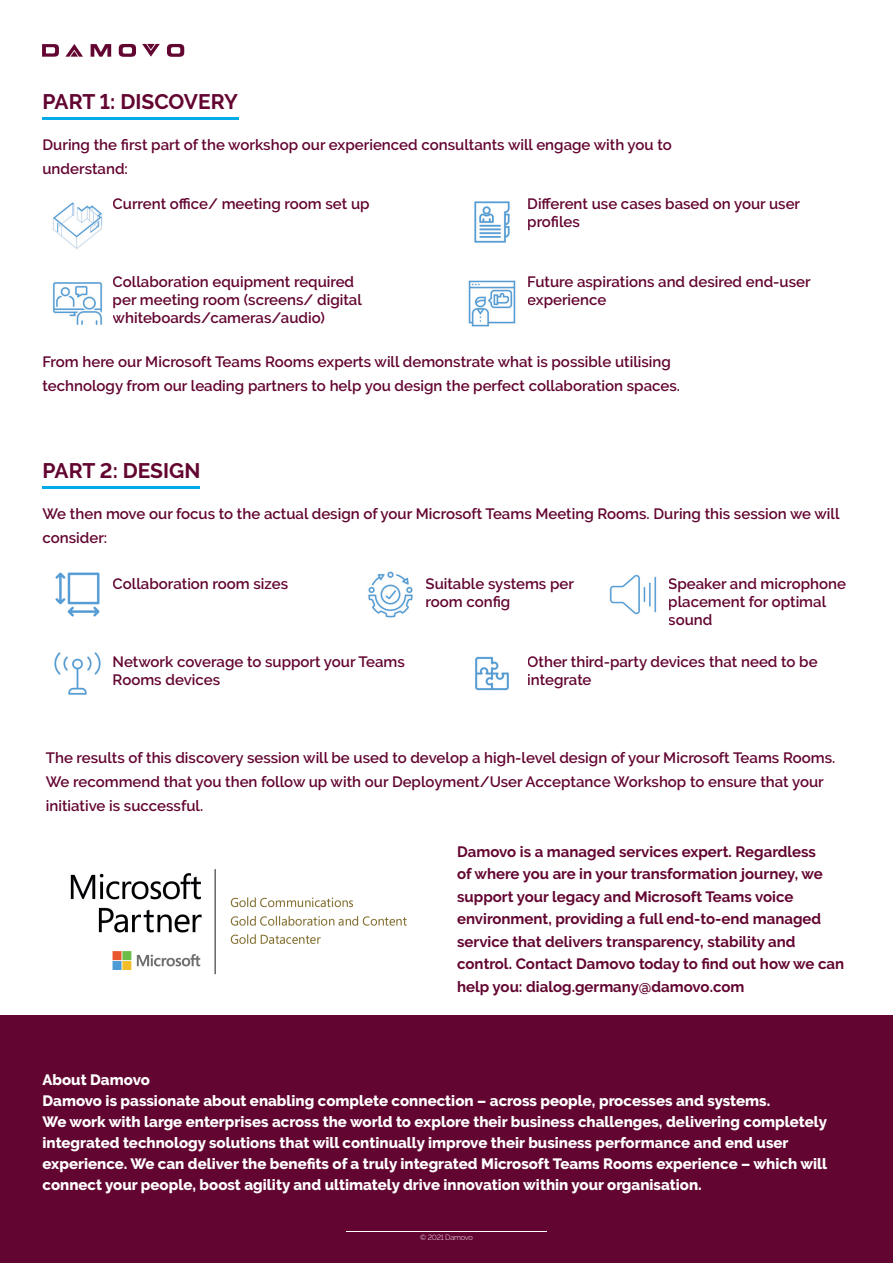
<style>
.page{position:relative;width:893px;height:1263px;background:#fff}
.page>*{position:absolute;margin:0;border:0;box-sizing:border-box;transform-origin:0 0}
.t1{font:700 21px "Raleway";color:#630531}
.t2{font:600 15px/18px "Raleway";color:#630531}
.t3{font:800 15px/21px "Raleway";color:#fff}
.t4{font:700 15px/22.5px "Raleway";color:#630531}
.t5{font:300 7.5px "Raleway";letter-spacing:-.03em;color:#fff}
</style>
<div class="page">
<div style="left:0;top:1015px;width:893px;height:248px;background:#630531"></div>
<svg style="left:42px;top:44px;width:17px;height:13px"></svg>
<svg style="left:91px;top:44px;width:20px;height:13px"></svg>
<svg style="left:119px;top:44px;width:17px;height:13px"></svg>
<svg style="left:167px;top:44px;width:17px;height:13px"></svg>
<svg style="left:65px;top:44px;width:18px;height:13px"></svg>
<svg style="left:142px;top:44px;width:18px;height:13px"></svg>
<hr style="left:43px;top:117px;width:196px;height:3px;background:#00abe7">
<hr style="left:43px;top:486px;width:157px;height:3px;background:#00abe7">
<img style="left:474px;top:201px;width:36px;height:42px">
<img style="left:368px;top:571px;width:45px;height:47px">
<img style="left:609px;top:574px;width:48px;height:41px">
<img style="left:468px;top:280px;width:48px;height:47px">
<img style="left:475px;top:656px;width:34px;height:35px">
<img style="left:52px;top:202px;width:51px;height:47px">
<img style="left:55px;top:572px;width:45px;height:45px">
<img style="left:54px;top:652px;width:47px;height:43px">
<img style="left:52px;top:282px;width:51px;height:43px">
<hr style="left:346px;top:1231px;width:201px;height:1px;background:#fff">
<img style="left:70px;top:869px;width:337px;height:106px">
<h1 class="t1" style="left:43px;top:89px;width:197px">PART 1: DISCOVERY</h1>
<p class="t2" style="left:43px;top:133px;width:631px;line-height:24px">During the first part of the workshop our experienced consultants will engage with you to understand:</p>
<p class="t2" style="left:113px;top:195px;width:258px">Current office/ meeting room set up</p>
<p class="t2" style="left:113px;top:273px;width:251px">Collaboration equipment required per meeting room (screens/ digital whiteboards/cameras/audio)</p>
<p class="t2" style="left:527px;top:195px;width:274px">Different use cases based on your user profiles</p>
<p class="t2" style="left:527px;top:273px;width:285px">Future aspirations and desired end-user experience</p>
<p class="t2" style="left:43px;top:350px;width:639px;line-height:24px">From here our Microsoft Teams Rooms experts will demonstrate what is possible utilising technology from our leading partners to help you design the perfect collaboration spaces.</p>
<h1 class="t1" style="left:43px;top:458px;width:159px">PART 2: DESIGN</h1>
<p class="t2" style="left:43px;top:502px;width:799px;line-height:24px">We then move our focus to the actual design of your Microsoft Teams Meeting Rooms. During this session we will consider:</p>
<p class="t2" style="left:113px;top:574px;width:177px">Collaboration room sizes</p>
<p class="t2" style="left:113px;top:652px;width:294px">Network coverage to support your Teams<br>Rooms devices</p>
<p class="t2" style="left:426px;top:574px;width:150px">Suitable systems per room config</p>
<p class="t2" style="left:668px;top:574px;width:179px">Speaker and microphone placement for optimal sound</p>
<p class="t2" style="left:527px;top:652px;width:292px">Other third-party devices that need to be integrate</p>
<p class="t2" style="left:46px;top:746px;width:791px;line-height:24px">The results of this discovery session will be used to develop a high-level design of your Microsoft Teams Rooms.<br>We recommend that you then follow up with our Deployment/User Acceptance Workshop to ensure that your initiative is successful.</p>
<p class="t4" style="left:457px;top:840px;width:389px">Damovo is a managed services expert. Regardless<br>of where you are in your transformation journey, we support your legacy and Microsoft Teams voice environment, providing a full end-to-end managed service that delivers transparency, stability and control. Contact Damovo today to find out how we can help you: dialog.germany@damovo.com</p>
<p class="t3" style="left:43px;top:1069px;width:786px">About Damovo<br>Damovo is passionate about enabling complete connection – across people, processes and systems.<br>We work with large enterprises across the world to explore their business challenges, delivering completely integrated technology solutions that will continually improve their business performance and end user experience. We can deliver the benefits of a truly integrated Microsoft Teams Rooms experience – which will connect your people, boost agility and ultimately drive innovation within your organisation.</p>
<p class="t5" style="left:420px;top:1233px;width:54px">© 2021 Damovo</p>
</div>
